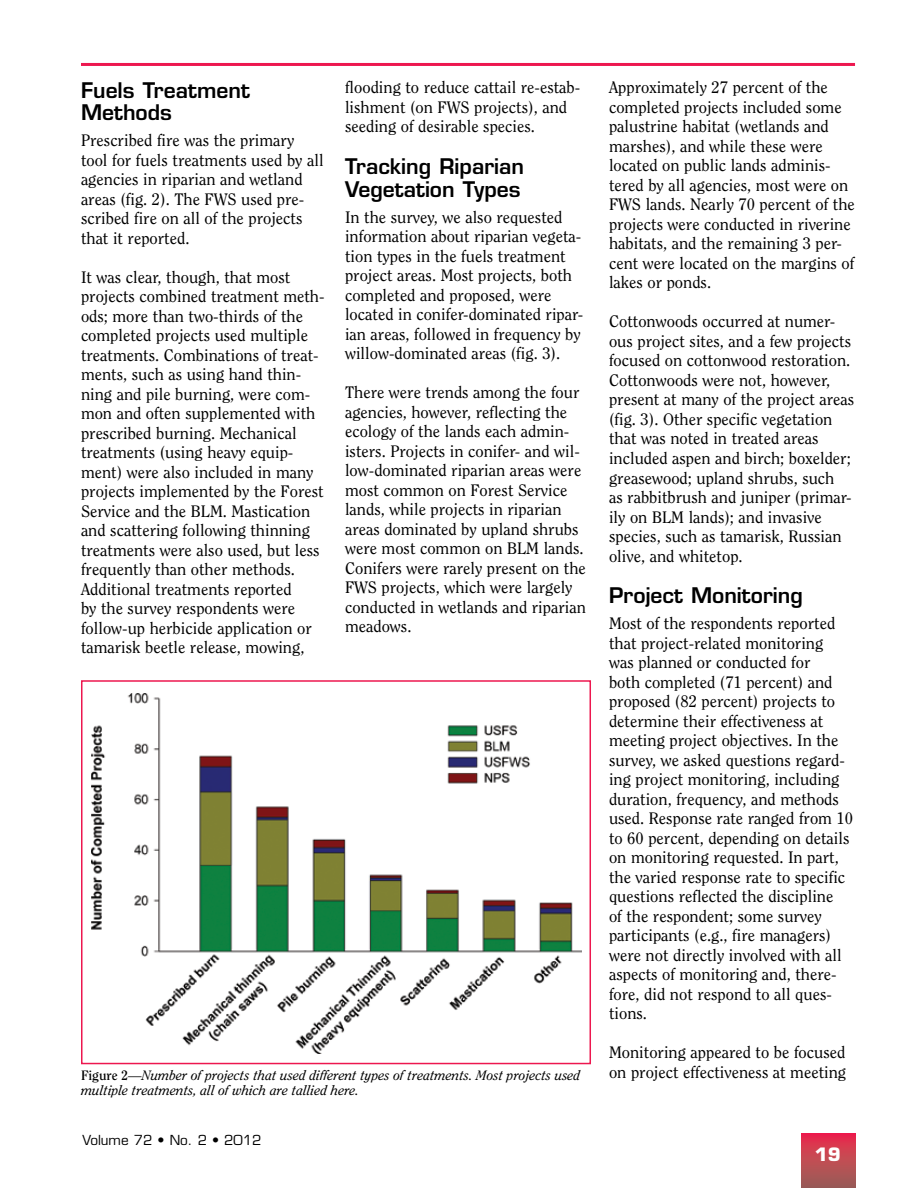
<style>
.page{position:relative;width:918px;height:1188px;background:#fff}
.page>*{position:absolute;margin:0;border:0;box-sizing:border-box;transform-origin:0 0}
.t1{font:600 21px/22.5px "Eurostile";color:#000}
.t2{font:700 18px "Eurostile";color:#fff}
.t3{font:16.5px/19.5px "Clearface";color:#000}
.t4{font:italic 13.5px "Clearface";color:#000}
.t5{font:13.5px "Eurostile";color:#000}
.s1{font-weight:700;font-style:normal}
.s2{font-style:normal}
</style>
<div class="page">
<svg style="left:801px;top:1134px;width:54px;height:54px;background:#c04752"></svg>
<img style="left:92px;top:694px;width:489px;height:359px">
<div style="left:81px;top:680px;width:510px;height:384px;border:2px solid #ed174f"></div>
<hr style="left:81px;top:63px;width:774px;height:3px;background:#ed174f">
<p class="t1" style="left:81px;top:79px;width:171px">Fuels Treatment<br>Methods</p>
<p class="t3" style="left:81px;top:131px;width:244px">Prescribed fire was the primary tool for fuels treatments used by all agencies in riparian and wetland areas (fig. 2). The FWS used pre&shy;scribed fire on all of the projects that it reported.</p>
<p class="t3" style="left:81px;top:267px;width:245px">It was clear, though, that most projects combined treatment meth&shy;ods; more than two-thirds of the completed projects used multiple treatments. Combinations of treat&shy;ments, such as using hand thin&shy;ning and pile burning, were com&shy;mon and often supplemented with prescribed burning. Mechanical treatments (using heavy equip&shy;ment) were also included in many projects implemented by the Forest Service and the BLM. Mastication and scattering following thinning treatments were also used, but less frequently than other methods.<br>Additional treatments reported<br>by the survey respondents were follow-up herbicide application or tamarisk beetle release, mowing,</p>
<p class="t3" style="left:345px;top:78px;width:237px">flooding to reduce cattail re-estab&shy;lishment (on FWS projects), and seeding of desirable species.</p>
<p class="t1" style="left:345px;top:155px;width:181px">Tracking Riparian<br>Vegetation Types</p>
<p class="t3" style="left:345px;top:207px;width:240px">In the survey, we also requested information about riparian vegeta&shy;tion types in the fuels treatment project areas. Most projects, both completed and proposed, were located in conifer-dominated ripar&shy;ian areas, followed in frequency by willow-dominated areas (fig. 3).</p>
<p class="t3" style="left:345px;top:383px;width:242px">There were trends among the four agencies, however, reflecting the ecology of the lands each admin&shy;isters. Projects in conifer- and wil&shy;low-dominated riparian areas were most common on Forest Service lands, while projects in riparian areas dominated by upland shrubs were most common on BLM lands.<br>Conifers were rarely present on the<br>FWS projects, which were largely conducted in wetlands and riparian meadows.</p>
<p class="t3" style="left:609px;top:78px;width:247px">Approximately 27 percent of the completed projects included some palustrine habitat (wetlands and marshes), and while these were located on public lands adminis&shy;tered by all agencies, most were on<br>FWS lands. Nearly 70 percent of the projects were conducted in riverine habitats, and the remaining 3 per&shy;cent were located on the margins of lakes or ponds.</p>
<p class="t3" style="left:609px;top:312px;width:247px">Cottonwoods occurred at numer&shy;ous project sites, and a few projects focused on cottonwood restoration.<br>Cottonwoods were not, however, present at many of the project areas (fig. 3). Other specific vegetation that was noted in treated areas included aspen and birch; boxelder; greasewood; upland shrubs, such<br>as rabbitbrush and juniper (primar&shy;ily on BLM lands); and invasive species, such as tamarisk, Russian olive, and whitetop.</p>
<p class="t1" style="left:609px;top:584px;width:195px">Project Monitoring</p>
<p class="t3" style="left:609px;top:614px;width:246px">Most of the respondents reported that project-related monitoring<br>was planned or conducted for<br>both completed (71 percent) and proposed (82 percent) projects to determine their effectiveness at meeting project objectives. In the survey, we asked questions regard&shy;ing project monitoring, including duration, frequency, and methods used. Response rate ranged from 10 to 60 percent, depending on details on monitoring requested. In part, the varied response rate to specific questions reflected the discipline<br>of the respondent; some survey participants (e.g., fire managers) were not directly involved with all aspects of monitoring and, there&shy;fore, did not respond to all ques&shy;tions.</p>
<p class="t3" style="left:609px;top:1043px;width:238px">Monitoring appeared to be focused</p>
<p class="t4" style="left:81px;top:1068px;width:501px"><span class="s1">Figure 2</span><span class="s2">—</span>Number of projects that used different types of treatments. Most projects used</p>
<p class="t3" style="left:609px;top:1062px;width:239px">on project effectiveness at meeting</p>
<p class="t4" style="left:81px;top:1083px;width:279px">multiple treatments, all of which are tallied here.</p>
<p class="t5" style="left:82px;top:1132px;width:181px">Volume 72 • No. 2 • 2012</p>
<p class="t2" style="left:815px;top:1144px;width:27px">19</p>
</div>
